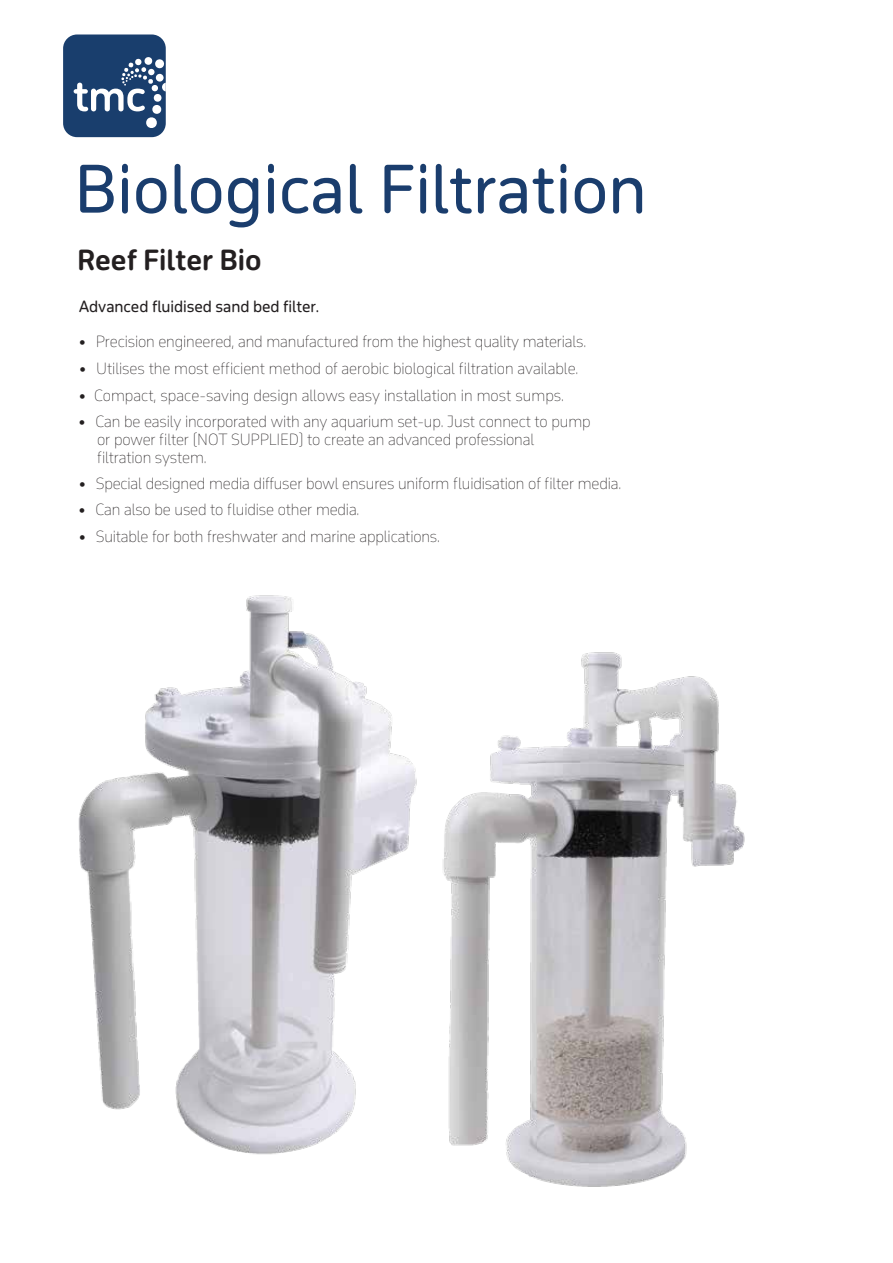
<style>
.page{position:relative;width:893px;height:1263px;background:#fff}
.page>*{position:absolute;margin:0;border:0;box-sizing:border-box;transform-origin:0 0}
.t1{font:63.45px "October Std";color:#1a3d6d}
.t2{font:27px "October Std Bld";color:#231f20}
.t3{font:100 15px/18px "October Std";letter-spacing:-.01em;color:#231f20}
.t4{font:15px "October Std";letter-spacing:-.005em;color:#231f20}
</style>
<div class="page">
<div style="left:63px;top:34px;width:103px;height:103px;background:#193e6d;border-radius:14px"></div>
<svg style="left:74px;top:57px;width:92px;height:72px"></svg>
<img style="left:549px;top:652px;width:196px;height:535px">
<img style="left:78px;top:595px;width:471px;height:588px">
<h1 class="t1" style="left:74px;top:147px;width:574px">Biological Filtration</h1>
<h2 class="t2" style="left:77px;top:242px;width:186px">Reef Filter Bio</h2>
<p class="t4" style="left:79px;top:297px;width:242px">Advanced fluidised sand bed filter.</p>
<p class="t3" style="left:79px;top:333px;width:509px">• Precision engineered, and manufactured from the highest quality materials.</p>
<p class="t3" style="left:79px;top:386px;width:487px">• Compact, space-saving design allows easy installation in most sumps.</p>
<p class="t3" style="left:97px;top:412px;width:495px;text-indent:-19px">• Can be easily incorporated with any aquarium set-up. Just connect to pump or power filter (NOT SUPPLIED) to create an advanced professional filtration system.</p>
<p class="t3" style="left:79px;top:475px;width:544px">• Special designed media diffuser bowl ensures uniform fluidisation of filter media.</p>
<p class="t3" style="left:79px;top:500px;width:282px">• Can also be used to fluidise other media.</p>
<p class="t3" style="left:79px;top:527px;width:363px">• Suitable for both freshwater and marine applications.</p>
<p class="t3" style="left:79px;top:359px;width:501px">• Utilises the most efficient method of aerobic biological filtration available.</p>
</div>
